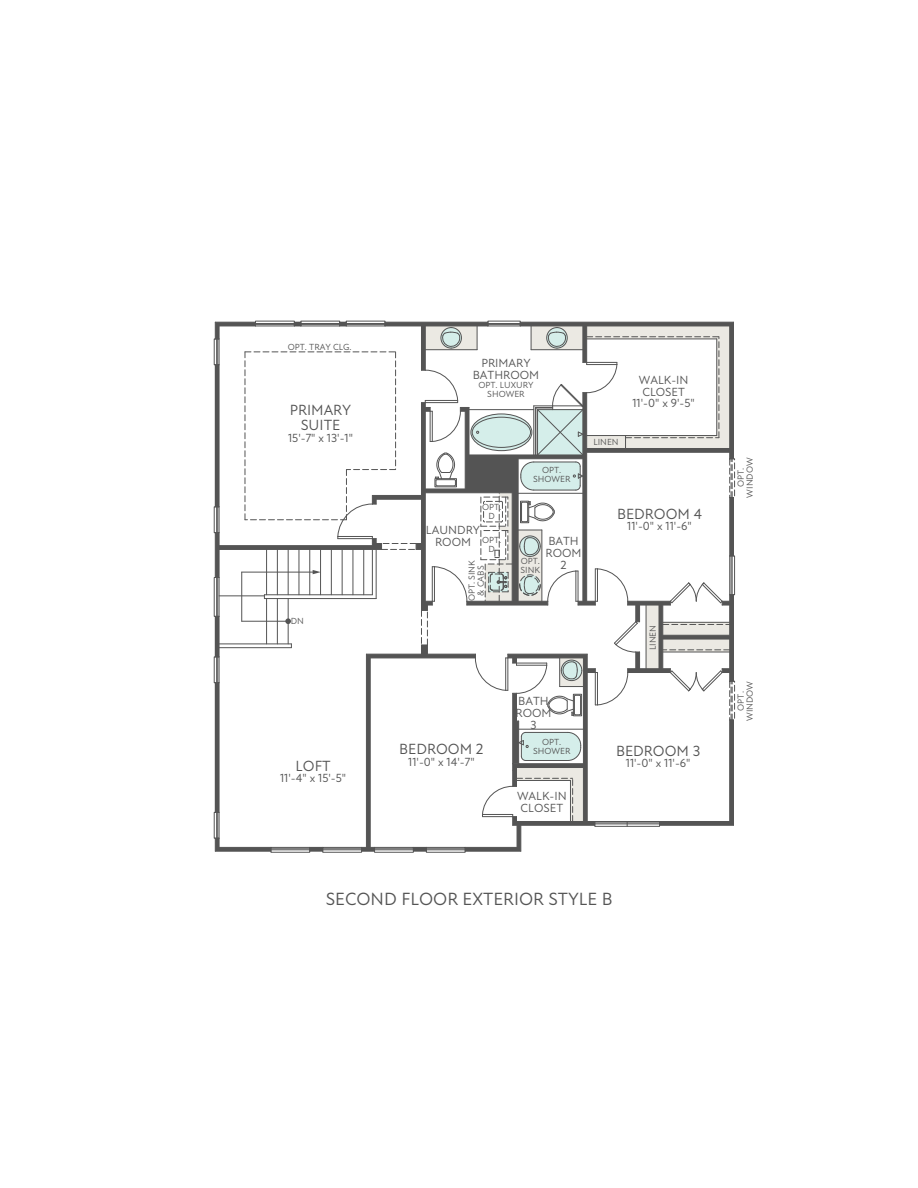
<style>
.page{position:relative;width:918px;height:1188px;background:#fff}
.page>*{position:absolute;margin:0;border:0;box-sizing:border-box;transform-origin:0 0}
.t1{font:18px "Atten New";color:#545454}
.t2{font:15px/15px "Atten New";color:#545454;text-align:center}
.t3{font:12px/12px "Atten New";color:#545454;text-align:center}
.t4{font:9px/9px "Atten New";color:#545454;text-align:center}
</style>
<div class="page">
<hr style="left:733px;top:322px;width:1px;height:137px;background:#545454">
<hr style="left:733px;top:498px;width:1px;height:58px;background:#545454">
<hr style="left:733px;top:595px;width:1px;height:86px;background:#545454">
<hr style="left:733px;top:720px;width:1px;height:105px;background:#545454">
<div style="left:729px;top:458px;width:6px;height:40px;border:1px dashed #545454"></div>
<div style="left:729px;top:556px;width:6px;height:39px;border:1px solid #545454"></div>
<div style="left:729px;top:681px;width:6px;height:39px;border:1px dashed #545454"></div>
<div style="left:214px;top:339px;width:5px;height:26px;border:1px solid #545454"></div>
<div style="left:214px;top:506px;width:5px;height:27px;border:1px solid #545454"></div>
<div style="left:214px;top:577px;width:5px;height:40px;border:1px solid #545454"></div>
<div style="left:214px;top:656px;width:5px;height:27px;border:1px solid #545454"></div>
<div style="left:214px;top:812px;width:5px;height:27px;border:1px solid #545454"></div>
<div style="left:271px;top:847px;width:39px;height:6px;border:1px solid #545454"></div>
<div style="left:322px;top:847px;width:40px;height:6px;border:1px solid #545454"></div>
<div style="left:374px;top:847px;width:40px;height:6px;border:1px solid #545454"></div>
<div style="left:426px;top:847px;width:40px;height:6px;border:1px solid #545454"></div>
<svg style="left:215px;top:322px;width:518px;height:530px"></svg>
<hr style="left:240px;top:397px;width:1px;height:55px;background:#220d0a">
<div style="left:220px;top:479px;width:25px;height:24px;background:#fff"></div>
<div style="left:223px;top:481px;width:19px;height:20px;border:1px solid #000;border-radius:50%"></div>
<div style="left:227px;top:486px;width:10px;height:10px;border:1px solid #000;border-radius:50%"></div>
<div style="left:220px;top:368px;width:25px;height:25px;background:#fff"></div>
<div style="left:223px;top:371px;width:19px;height:19px;border:1px solid #000;border-radius:50%"></div>
<div style="left:227px;top:376px;width:10px;height:10px;border:1px solid #000;border-radius:50%"></div>
<p class="t4" style="left:288px;top:342px;width:65px">OPT. TRAY CLG.</p>
<p class="t2" style="left:290px;top:403px;width:63px">PRIMARY<br>SUITE</p>
<p class="t3" style="left:288px;top:433px;width:66px">15'-7" x 13'-1"</p>
<p class="t4" style="left:291px;top:617px;width:15px">DN</p>
<p class="t2" style="left:296px;top:758px;width:37px">LOFT</p>
<p class="t3" style="left:280px;top:772px;width:68px">11'-4" x 15'-5"</p>
<p class="t3" style="left:473px;top:357px;width:68px">PRIMARY<br>BATHROOM</p>
<p class="t4" style="left:478px;top:380px;width:57px">OPT. LUXURY<br>SHOWER</p>
<p class="t4" style="left:482px;top:503px;width:21px">OPT.<br>D</p>
<p class="t3" style="left:426px;top:524px;width:56px">LAUNDRY<br>ROOM</p>
<p class="t4" style="left:482px;top:536px;width:21px">OPT.<br>D</p>
<p class="t4" style="left:467px;top:601px;width:43px;rotate:-90deg">OPT. SINK &amp; CABS</p>
<p class="t4" style="left:533px;top:466px;width:39px">OPT.<br>SHOWER</p>
<p class="t3" style="left:546px;top:535px;width:38px">BATH<br>ROOM<br>2</p>
<p class="t4" style="left:521px;top:557px;width:21px;text-align:left">OPT.<br>SINK</p>
<p class="t4" style="left:593px;top:438px;width:27px">LINEN</p>
<p class="t3" style="left:632px;top:375px;width:64px;line-height:11.6px">WALK-IN<br>CLOSET<br>11'-0" x 9'-5"</p>
<p class="t2" style="left:617px;top:506px;width:86px">BEDROOM 4</p>
<p class="t3" style="left:627px;top:520px;width:66px">11'-0" x 11'-6"</p>
<p class="t4" style="left:648px;top:650px;width:27px;rotate:-90deg">LINEN</p>
<p class="t3" style="left:515px;top:695px;width:38px">BATH<br>ROOM<br>3</p>
<p class="t4" style="left:533px;top:738px;width:39px">OPT.<br>SHOWER</p>
<p class="t2" style="left:399px;top:742px;width:86px">BEDROOM 2</p>
<p class="t2" style="left:616px;top:744px;width:86px">BEDROOM 3</p>
<p class="t3" style="left:408px;top:756px;width:68px">11'-0" x 14'-7"</p>
<p class="t3" style="left:626px;top:757px;width:66px">11'-0" x 11'-6"</p>
<p class="t3" style="left:517px;top:791px;width:51px;text-align:left">WALK-IN<br>CLOSET</p>
<h1 class="t1" style="left:326px;top:888px;width:288px">SECOND FLOOR EXTERIOR STYLE B</h1>
<p class="t4" style="left:736px;top:498px;width:41px;rotate:-90deg">OPT.<br>WINDOW</p>
<p class="t4" style="left:736px;top:721px;width:41px;rotate:-90deg">OPT.<br>WINDOW</p>
</div>
